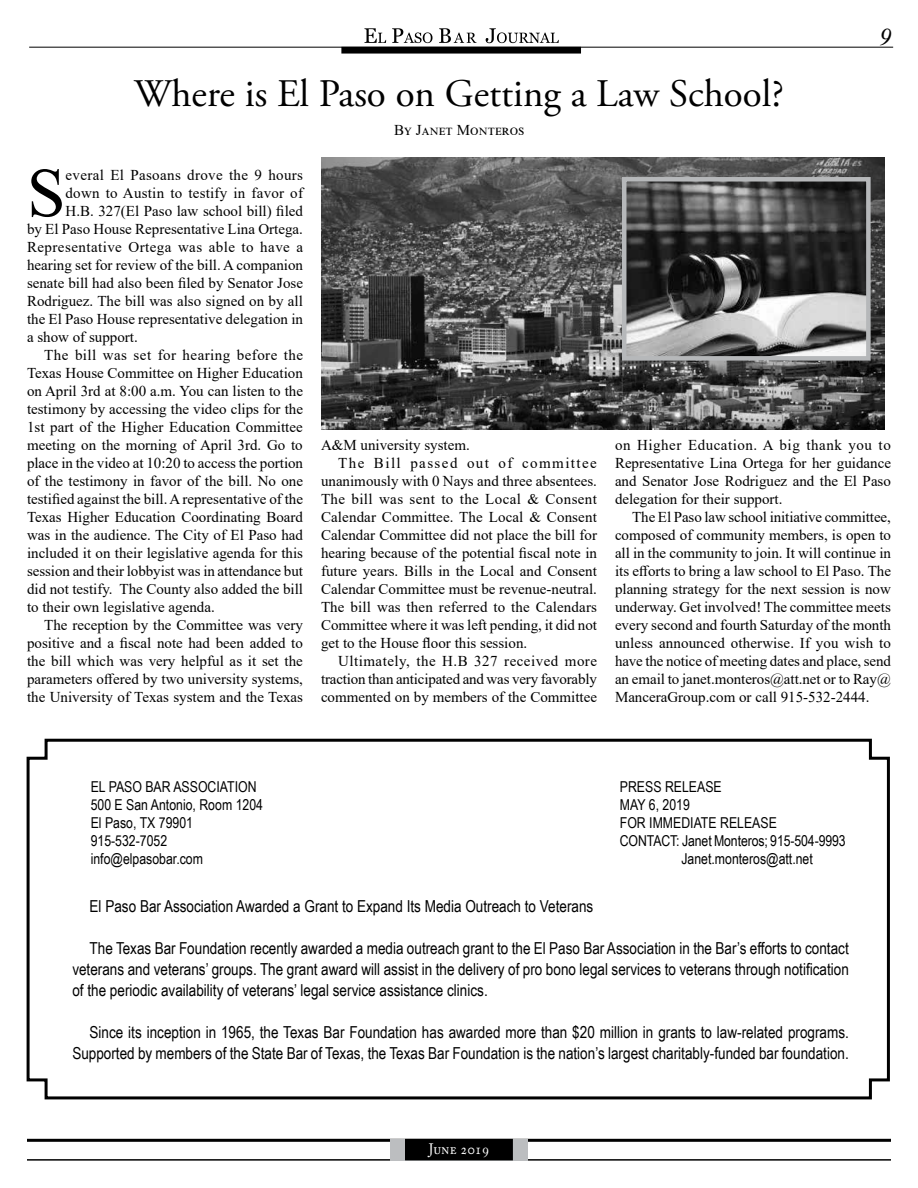
<style>
.page{position:relative;width:918px;height:1188px;background:#fff}
.page>*{position:absolute;margin:0;border:0;box-sizing:border-box;transform-origin:0 0}
.t1{font:69.3px "Times New Roman";color:#000}
.t2{font:39px "Adobe Garamond Pro";color:#000}
.t3{font:italic 24px "Times New Roman";color:#000}
.t4{font:16.5px/21px "Arial Narrow";color:#000;text-align:justify}
.t5{font:15px/18px "Times New Roman";color:#000;text-align:justify}
.t6{font:15px/18px "Arial Narrow";color:#000}
.t7{font:15px "Times New Roman";letter-spacing:.03em;color:#000}
.t8{font:15px "Times New Roman";letter-spacing:.025em;color:#000}
.t9{font:15px "Times New Roman";letter-spacing:.095em;color:#000}
.t10{font:15px "Adobe Caslon Pro";letter-spacing:.01em;color:#fff;scale:.94 1}
</style>
<div class="page">
<hr style="left:29px;top:47px;width:864px;height:1px;background:#000">
<div style="left:342px;top:48px;width:238px;height:5px;background:#000"></div>
<div style="left:341px;top:47px;width:240px;height:7px;border:2px solid #000"></div>
<svg style="left:364px;top:28px;width:195px;height:15px"></svg>
<hr style="left:27px;top:1159px;width:864px;height:2px;background:#000">
<hr style="left:27px;top:1139px;width:864px;height:3px;background:#000">
<div style="left:390px;top:1139px;width:138px;height:21px;background:#bcbec0"></div>
<div style="left:406px;top:1140px;width:106px;height:20px;background:#000"></div>
<div style="left:405px;top:1139px;width:108px;height:21px;border:2px solid #000"></div>
<svg style="left:26px;top:738px;width:864px;height:362px"></svg>
<img style="left:322px;top:158px;width:563px;height:272px">
<img style="left:627px;top:182px;width:239px;height:174px">
<div style="left:622px;top:177px;width:249px;height:184px;border:4px solid #b6b8ba"></div>
<h2 class="t2" style="left:134px;top:71px;width:651px">Where is El Paso on Getting a Law School?</h2>
<p class="t5" style="left:394px;top:121px;width:131px">By Janet Monteros</p>
<h3 class="t3" style="left:880px;top:20px;width:13px">9</h3>
<h1 class="t1" style="left:27px;top:144px;width:40px">S</h1>
<p class="t8" style="left:66px;top:164px;width:239px">everal El Pasoans drove the 9 hours</p>
<p class="t5" style="left:66px;top:184px;width:239px">down to Austin to testify in favor of</p>
<p class="t5" style="left:66px;top:202px;width:239px">H.B. 327(El Paso law school bill) filed</p>
<p class="t5" style="left:27px;top:220px;width:277px">by El Paso House Representative Lina Ortega.</p>
<p class="t7" style="left:27px;top:236px;width:278px">Representative Ortega was able to have a</p>
<p class="t5" style="left:27px;top:256px;width:278px">hearing set for review of the bill. A companion</p>
<p class="t5" style="left:27px;top:274px;width:277px">senate bill had also been filed by Senator Jose</p>
<p class="t5" style="left:27px;top:292px;width:277px">Rodriguez. The bill was also signed on by all</p>
<p class="t5" style="left:27px;top:310px;width:278px">the El Paso House representative delegation in</p>
<p class="t5" style="left:27px;top:328px;width:112px">a show of support.</p>
<p class="t7" style="left:44px;top:344px;width:260px">The bill was set for hearing before the</p>
<p class="t5" style="left:27px;top:364px;width:277px">Texas House Committee on Higher Education</p>
<p class="t5" style="left:27px;top:382px;width:278px">on April 3rd at 8:00 a.m. You can listen to the</p>
<p class="t5" style="left:27px;top:400px;width:278px">testimony by accessing the video clips for the</p>
<p class="t5" style="left:27px;top:418px;width:277px">1st part of the Higher Education Committee</p>
<p class="t5" style="left:27px;top:436px;width:277px">meeting on the morning of April 3rd. Go to</p>
<p class="t5" style="left:27px;top:454px;width:278px">place in the video at 10:20 to access the portion</p>
<p class="t5" style="left:27px;top:472px;width:278px">of the testimony in favor of the bill. No one</p>
<p class="t5" style="left:27px;top:490px;width:278px">testified against the bill. A representative of the</p>
<p class="t5" style="left:27px;top:508px;width:278px">Texas Higher Education Coordinating Board</p>
<p class="t5" style="left:27px;top:526px;width:278px">was in the audience. The City of El Paso had</p>
<p class="t5" style="left:27px;top:544px;width:278px">included it on their legislative agenda for this</p>
<p class="t5" style="left:27px;top:562px;width:278px">session and their lobbyist was in attendance but</p>
<p class="t5" style="left:27px;top:580px;width:278px">did not testify. The County also added the bill</p>
<p class="t5" style="left:27px;top:598px;width:189px">to their own legislative agenda.</p>
<p class="t5" style="left:44px;top:616px;width:260px">The reception by the Committee was very</p>
<p class="t5" style="left:27px;top:634px;width:277px">positive and a fiscal note had been added to</p>
<p class="t5" style="left:27px;top:652px;width:277px">the bill which was very helpful as it set the</p>
<p class="t5" style="left:27px;top:670px;width:278px">parameters offered by two university systems,</p>
<p class="t5" style="left:27px;top:688px;width:278px">the University of Texas system and the Texas</p>
<p class="t5" style="left:321px;top:436px;width:150px">A&amp;M university system.</p>
<p class="t9" style="left:338px;top:452px;width:260px">The Bill passed out of committee</p>
<p class="t5" style="left:321px;top:472px;width:277px">unanimously with 0 Nays and three absentees.</p>
<p class="t8" style="left:321px;top:488px;width:278px">The bill was sent to the Local &amp; Consent</p>
<p class="t5" style="left:321px;top:508px;width:277px">Calendar Committee. The Local &amp; Consent</p>
<p class="t5" style="left:321px;top:526px;width:278px">Calendar Committee did not place the bill for</p>
<p class="t5" style="left:321px;top:544px;width:278px">hearing because of the potential fiscal note in</p>
<p class="t5" style="left:321px;top:562px;width:277px">future years. Bills in the Local and Consent</p>
<p class="t5" style="left:321px;top:580px;width:278px">Calendar Committee must be revenue-neutral.</p>
<p class="t5" style="left:321px;top:598px;width:278px">The bill was then referred to the Calendars</p>
<p class="t5" style="left:321px;top:616px;width:278px">Committee where it was left pending, it did not</p>
<p class="t5" style="left:321px;top:634px;width:208px">get to the House floor this session.</p>
<p class="t7" style="left:338px;top:650px;width:260px">Ultimately, the H.B 327 received more</p>
<p class="t5" style="left:321px;top:670px;width:278px">traction than anticipated and was very favorably</p>
<p class="t5" style="left:321px;top:688px;width:278px">commented on by members of the Committee</p>
<p class="t5" style="left:615px;top:436px;width:278px">on Higher Education. A big thank you to Representative Lina Ortega for her guidance and Senator Jose Rodriguez and the El Paso delegation for their support.</p>
<p class="t5" style="left:615px;top:508px;width:278px;text-indent:17px">The El Paso law school initiative committee, composed of community members, is open to all in the community to join. It will continue in its efforts to bring a law school to El Paso. The planning strategy for the next session is now underway. Get involved! The committee meets every second and fourth Saturday of the month unless announced otherwise. If you wish to have the notice of meeting dates and place, send an email to janet.monteros@att.net or to Ray@ ManceraGroup.com or call 915-532-2444.</p>
<p class="t6" style="left:91px;top:777px;width:174px">EL PASO BAR ASSOCIATION<br>500 E San Antonio, Room 1204<br>El Paso, TX 79901<br>915-532-7052 info@elpasobar.com</p>
<p class="t4" style="left:90px;top:895px;width:505px">El Paso Bar Association Awarded a Grant to Expand Its Media Outreach to Veterans</p>
<p class="t4" style="left:72px;top:937px;width:778px;text-indent:17px">The Texas Bar Foundation recently awarded a media outreach grant to the El Paso Bar Association in the Bar’s efforts to contact veterans and veterans’ groups. The grant award will assist in the delivery of pro bono legal services to veterans through notification of the periodic availability of veterans’ legal service assistance clinics.</p>
<p class="t4" style="left:72px;top:1021px;width:778px;text-align:right">Since its inception in 1965, the Texas Bar Foundation has awarded more than $20 million in grants to law-related programs.<br>Supported by members of the State Bar of Texas, the Texas Bar Foundation is the nation’s largest charitably-funded bar foundation.</p>
<p class="t6" style="left:620px;top:777px;width:103px">PRESS RELEASE</p>
<p class="t6" style="left:620px;top:795px;width:71px">MAY 6, 2019</p>
<p class="t6" style="left:620px;top:813px;width:158px">FOR IMMEDIATE RELEASE</p>
<p class="t6" style="left:620px;top:831px;width:227px">CONTACT: Janet Monteros; 915-504-9993</p>
<p class="t6" style="left:681px;top:849px;width:133px">Janet.monteros@att.net</p>
<p class="t10" style="left:429px;top:1140px;width:66px">June 2019</p>
</div>
